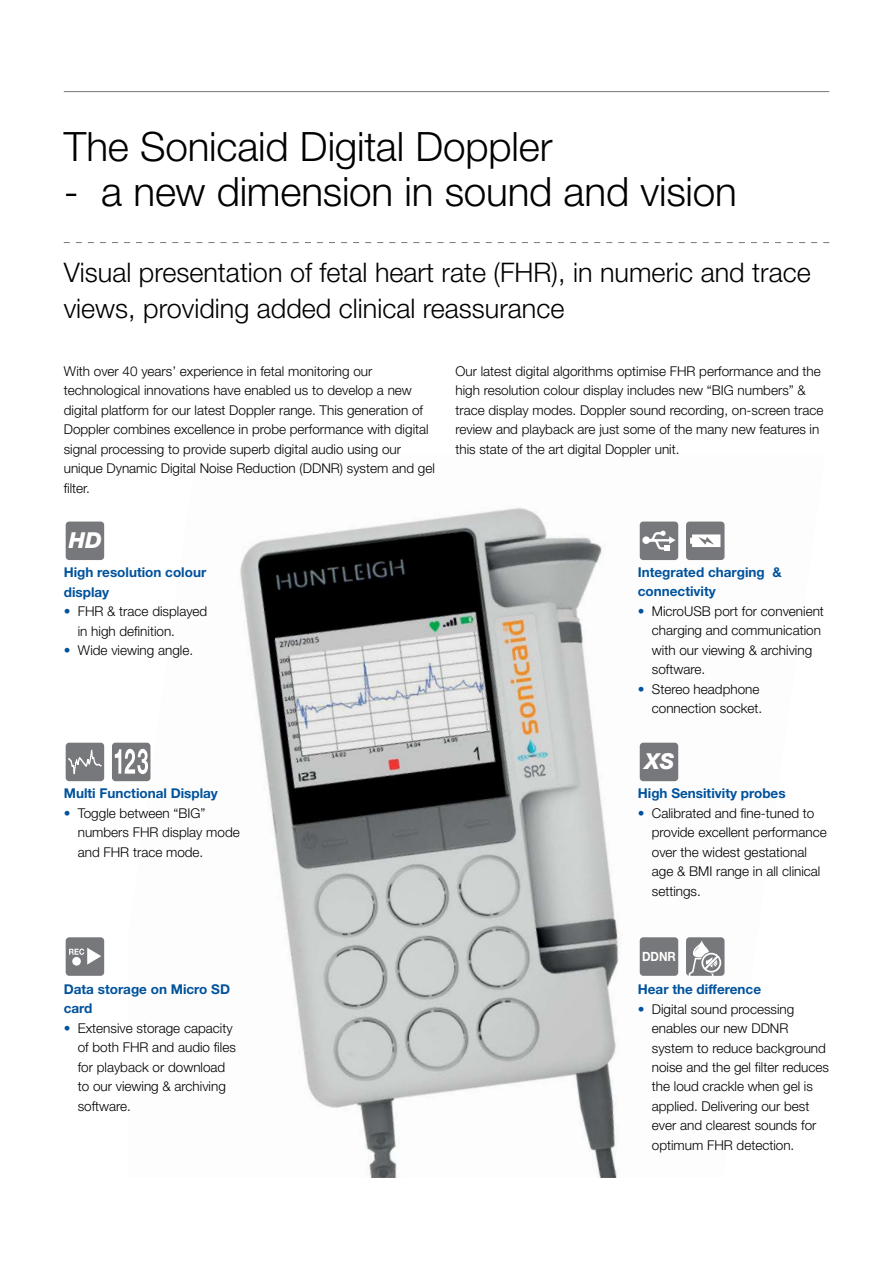
<style>
.page{position:relative;width:893px;height:1263px;background:#fff}
.page>*{position:absolute;margin:0;border:0;box-sizing:border-box;transform-origin:0 0}
.t1{font:300 40.5px "Helvetica Neue LT Pro";letter-spacing:-.005em;color:#000}
.t2{font:300 27px/35.8px "Helvetica Neue LT Pro";color:#000}
.t3{font:italic 800 22.05px "Helvetica Neue";color:#fff}
.t4{font:300 13.5px/19.5px "Helvetica Neue LT Pro";color:#000}
.t5{font:700 13.5px/19.5px "Helvetica Neue LT Pro";color:#00529c}
.t6{font:700 12.75px "Helvetica Neue LT Pro";color:#fff;scale:.9 1}
.s1{color:#00529c}
</style>
<div class="page">
<img style="left:128px;top:508px;width:597px;height:670px">
<hr style="left:64px;top:91px;width:765px;height:1px;background:#77787b">
<svg style="left:64px;top:242px;width:765px;height:1px"></svg>
<div style="left:640px;top:521px;width:38px;height:39px;background:#77787b;border-radius:4px"></div>
<svg style="left:644px;top:531px;width:32px;height:20px"></svg>
<div style="left:640px;top:937px;width:38px;height:39px;background:#77787b;border-radius:4px"></div>
<div style="left:686px;top:521px;width:38px;height:39px;background:#77787b;border-radius:4px"></div>
<svg style="left:690px;top:534px;width:30px;height:13px"></svg>
<div style="left:686px;top:937px;width:38px;height:39px;background:#77787b;border-radius:4px"></div>
<svg style="left:687px;top:940px;width:35px;height:38px"></svg>
<div style="left:701px;top:953px;width:20px;height:19px;border:2px solid #fff;border-radius:50%"></div>
<div style="left:66px;top:521px;width:38px;height:39px;background:#77787b;border-radius:4px"></div>
<div style="left:66px;top:743px;width:38px;height:38px;background:#77787b;border-radius:4px"></div>
<svg style="left:68px;top:749px;width:34px;height:25px"></svg>
<div style="left:640px;top:743px;width:38px;height:38px;background:#77787b;border-radius:4px"></div>
<div style="left:66px;top:937px;width:38px;height:39px;background:#77787b;border-radius:4px"></div>
<div style="left:80px;top:952px;width:22px;height:21px;border:4px solid #77787b;border-radius:50%"></div>
<svg style="left:69px;top:948px;width:32px;height:25px"></svg>
<div style="left:112px;top:743px;width:38px;height:38px;background:#77787b;border-radius:4px"></div>
<svg style="left:115px;top:749px;width:33px;height:25px"></svg>
<h1 class="t1" style="left:64px;top:121px;width:490px">The Sonicaid Digital Doppler</h1>
<h1 class="t1" style="left:64px;top:166px;width:675px">- a new dimension in sound and vision</h1>
<h2 class="t2" style="left:64px;top:254px;width:748px">Visual presentation of fetal heart rate (FHR), in numeric and trace views, providing added clinical reassurance</h2>
<p class="t4" style="left:64px;top:361px;width:373px">With over 40 years’ experience in fetal monitoring our technological innovations have enabled us to develop a new digital platform for our latest Doppler range. This generation of Doppler combines excellence in probe performance with digital signal processing to provide superb digital audio using our unique Dynamic Digital Noise Reduction (DDNR) system and gel filter.</p>
<p class="t4" style="left:455px;top:361px;width:369px">Our latest digital algorithms optimise FHR performance and the high resolution colour display includes new “BIG numbers” &amp; trace display modes. Doppler sound recording, on-screen trace review and playback are just some of the many new features in this state of the art digital Doppler unit.</p>
<h3 class="t3" style="left:69px;top:527px;width:35px">HD</h3>
<p class="t5" style="left:64px;top:562px;width:144px">High resolution colour display</p>
<p class="t4" style="left:78px;top:601px;width:131px;text-indent:-14px"><span class="s1">•</span> FHR &amp; trace displayed in high definition.</p>
<p class="t4" style="left:64px;top:640px;width:131px"><span class="s1">•</span> Wide viewing angle.</p>
<p class="t5" style="left:64px;top:783px;width:156px">Multi Functional Display</p>
<p class="t4" style="left:78px;top:803px;width:164px;text-indent:-14px"><span class="s1">•</span> Toggle between “BIG” numbers FHR display mode and FHR trace mode.</p>
<p class="t5" style="left:64px;top:979px;width:168px">Data storage on Micro SD card</p>
<p class="t4" style="left:78px;top:1018px;width:160px;text-indent:-14px"><span class="s1">•</span> Extensive storage capacity of both FHR and audio files for playback or download to our viewing &amp; archiving software.</p>
<p class="t5" style="left:638px;top:562px;width:145px">Integrated charging &amp; connectivity</p>
<p class="t4" style="left:652px;top:601px;width:174px;text-indent:-14px"><span class="s1">•</span> MicroUSB port for convenient charging and communication with our viewing &amp; archiving software.</p>
<p class="t4" style="left:638px;top:679px;width:126px;text-align:right"><span class="s1">•</span> Stereo headphone connection socket.</p>
<h3 class="t3" style="left:644px;top:748px;width:32px">XS</h3>
<p class="t5" style="left:638px;top:783px;width:149px">High Sensitivity probes</p>
<p class="t4" style="left:652px;top:803px;width:176px;text-indent:-14px"><span class="s1">•</span> Calibrated and fine-tuned to provide excellent performance over the widest gestational age &amp; BMI range in all clinical settings.</p>
<p class="t6" style="left:642px;top:948px;width:39px">DDNR</p>
<p class="t5" style="left:638px;top:979px;width:125px">Hear the difference</p>
<p class="t4" style="left:652px;top:999px;width:179px;text-indent:-14px"><span class="s1">•</span> Digital sound processing enables our new DDNR system to reduce background noise and the gel filter reduces the loud crackle when gel is applied. Delivering our best ever and clearest sounds for optimum FHR detection.</p>
</div>
